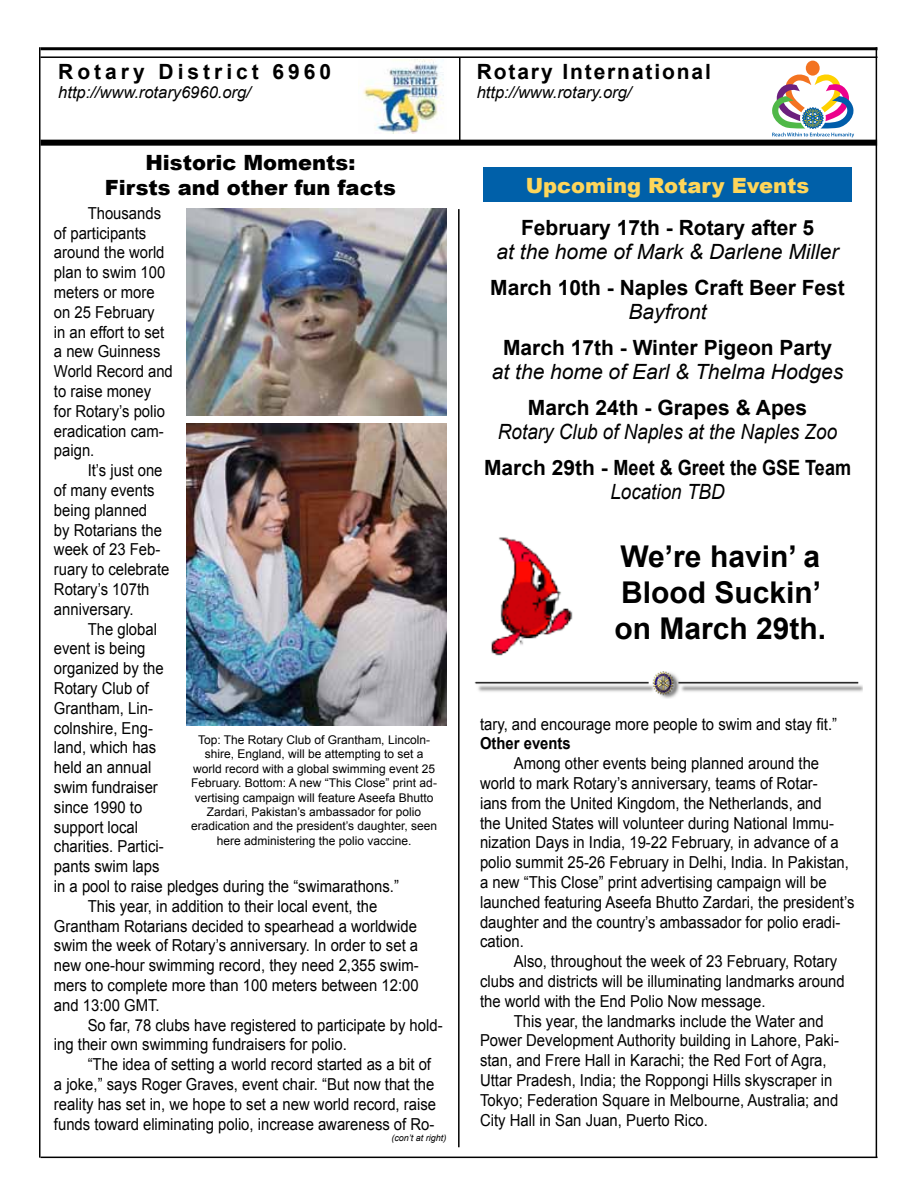
<style>
.page{position:relative;width:918px;height:1188px;background:#fff}
.page>*{position:absolute;margin:0;border:0;box-sizing:border-box;transform-origin:0 0}
.t1{font:700 30px/36px "Arial";color:#000}
.t2{font:700 21px "Arial";color:#000}
.t3{font:italic 21px "Arial";color:#000}
.t4{font:italic 21px "Arial";color:#000;scale:.9 1}
.t5{font:900 21px/25.2px "Arial";color:#000;text-align:center}
.t6{font:900 21px "Arial";color:#ffd65a}
.t7{font:700 21px "Arial";letter-spacing:.09em;color:#000}
.t8{font:700 21px "Arial";letter-spacing:.19em;color:#000}
.t9{font:16.5px/19.8px "Arial";color:#000;scale:.9 1}
.t10{font:italic 16.5px "Arial";color:#000}
.t11{font:700 16.5px "Arial";color:#000;scale:.9 1}
.t12{font:12px/14.4px "Arial";color:#000;text-align:center}
.t13{font:italic 9px "Arial";color:#000}
</style>
<div class="page">
<img style="left:363px;top:59px;width:81px;height:74px">
<hr style="left:39px;top:47px;width:1px;height:1111px;background:#000">
<hr style="left:876px;top:47px;width:1px;height:1111px;background:#000">
<hr style="left:40px;top:47px;width:838px;height:3px;background:#000">
<hr style="left:40px;top:56px;width:838px;height:2px;background:#000">
<hr style="left:459px;top:57px;width:1px;height:85px;background:#000">
<hr style="left:40px;top:1157px;width:838px;height:1px;background:#000">
<div style="left:40px;top:140px;width:837px;height:6px;background:#000"></div>
<img style="left:491px;top:537px;width:82px;height:119px">
<hr style="left:458px;top:209px;width:2px;height:938px;background:#000">
<div style="left:806px;top:61px;width:14px;height:15px;background:#f37321;border-radius:50%"></div>
<svg style="left:772px;top:73px;width:82px;height:65px"></svg>
<img style="left:475px;top:671px;width:388px;height:27px">
<div style="left:483px;top:167px;width:369px;height:35px;background:#0060a9"></div>
<img style="left:186px;top:209px;width:260px;height:207px">
<img style="left:186px;top:423px;width:260px;height:303px">
<p class="t8" style="left:58px;top:57px;width:275px">Rotary District 6960</p>
<p class="t10" style="left:58px;top:82px;width:194px">http://www.rotary6960.org/</p>
<p class="t5" style="left:105px;top:149px;width:292px">Historic Moments:<br>Firsts and other fun facts</p>
<p class="t9" style="left:54px;top:203px;width:134px;text-indent:34px">Thousands of participants around the world plan to swim 100 meters or more on 25 February<br>in an effort to set a new Guinness<br>World Record and to raise money<br>for Rotary’s polio eradication cam&shy;paign.</p>
<p class="t9" style="left:54px;top:461px;width:130px;text-indent:34px">It’s just one of many events being planned<br>by Rotarians the week of 23 Feb&shy;ruary to celebrate<br>Rotary’s 107th anniversary.</p>
<p class="t9" style="left:88px;top:619px;width:79px">The global</p>
<p class="t9" style="left:54px;top:639px;width:103px">event is being</p>
<p class="t9" style="left:54px;top:659px;width:123px">organized by the</p>
<p class="t9" style="left:54px;top:679px;width:107px">Rotary Club of</p>
<p class="t9" style="left:54px;top:698px;width:112px">Grantham, Lin-</p>
<p class="t9" style="left:54px;top:718px;width:112px">colnshire, Eng-</p>
<p class="t9" style="left:54px;top:738px;width:115px">land, which has</p>
<p class="t9" style="left:54px;top:758px;width:110px">held an annual</p>
<p class="t9" style="left:54px;top:778px;width:117px">swim fundraiser</p>
<p class="t9" style="left:54px;top:797px;width:100px">since 1990 to</p>
<p class="t9" style="left:54px;top:817px;width:95px">support local</p>
<p class="t9" style="left:54px;top:837px;width:123px">charities. Partici-</p>
<p class="t9" style="left:54px;top:857px;width:119px">pants swim laps</p>
<p class="t9" style="left:54px;top:877px;width:385px">in a pool to raise pledges during the “swimarathons.”</p>
<p class="t9" style="left:88px;top:896px;width:323px">This year, in addition to their local event, the</p>
<p class="t9" style="left:54px;top:916px;width:405px">Grantham Rotarians decided to spearhead a worldwide</p>
<p class="t9" style="left:54px;top:936px;width:406px">swim the week of Rotary’s anniversary. In order to set a</p>
<p class="t9" style="left:54px;top:956px;width:407px">new one-hour swimming record, they need 2,355 swim-</p>
<p class="t9" style="left:54px;top:976px;width:407px">mers to complete more than 100 meters between 12:00</p>
<p class="t9" style="left:54px;top:995px;width:119px">and 13:00 GMT.</p>
<p class="t9" style="left:88px;top:1015px;width:396px">So far, 78 clubs have registered to participate by hold-</p>
<p class="t9" style="left:54px;top:1035px;width:327px">ing their own swimming fundraisers for polio.</p>
<p class="t9" style="left:88px;top:1055px;width:383px">“The idea of setting a world record started as a bit of</p>
<p class="t9" style="left:54px;top:1075px;width:424px">a joke,” says Roger Graves, event chair. “But now that the</p>
<p class="t9" style="left:54px;top:1094px;width:426px">reality has set in, we hope to set a new world record, raise</p>
<p class="t9" style="left:54px;top:1114px;width:424px">funds toward eliminating polio, increase awareness of Ro-</p>
<p class="t12" style="left:191px;top:733px;width:247px">Top: The Rotary Club of Grantham, Lincoln&shy;shire, England, will be attempting to set a world record with a global swimming event 25<br>February. Bottom: A new “This Close” print ad&shy;vertising campaign will feature Aseefa Bhutto Zardari, Pakistan’s ambassador for polio eradication and the president’s daughter, seen here administering the polio vaccine.</p>
<p class="t13" style="left:391px;top:1132px;width:57px">(con’t at right)</p>
<p class="t7" style="left:477px;top:57px;width:236px">Rotary International</p>
<p class="t10" style="left:477px;top:82px;width:156px">http://www.rotary.org/</p>
<p class="t6" style="left:526px;top:170px;width:285px">Upcoming Rotary Events</p>
<p class="t2" style="left:521px;top:213px;width:294px">February 17th - Rotary after 5</p>
<p class="t3" style="left:497px;top:238px;width:343px">at the home of Mark &amp; Darlene Miller</p>
<p class="t2" style="left:490px;top:273px;width:356px">March 10th - Naples Craft Beer Fest</p>
<p class="t3" style="left:628px;top:298px;width:80px">Bayfront</p>
<p class="t2" style="left:503px;top:333px;width:330px">March 17th - Winter Pigeon Party</p>
<p class="t3" style="left:492px;top:358px;width:353px">at the home of Earl &amp; Thelma Hodges</p>
<p class="t2" style="left:528px;top:393px;width:281px">March 24th - Grapes &amp; Apes</p>
<p class="t4" style="left:498px;top:418px;width:378px">Rotary Club of Naples at the Naples Zoo</p>
<p class="t2" style="left:484px;top:453px;width:369px">March 29th - Meet &amp; Greet the GSE Team</p>
<p class="t4" style="left:610px;top:478px;width:129px">Location TBD</p>
<h1 class="t1" style="left:614px;top:540px;width:213px">We’re havin’ a<br>Blood Suckin’ on March 29th.</h1>
<p class="t9" style="left:480px;top:714px;width:398px">tary, and encourage more people to swim and stay fit.”</p>
<p class="t11" style="left:480px;top:733px;width:102px">Other events</p>
<p class="t9" style="left:480px;top:754px;width:418px;text-indent:34px">Among other events being planned around the world to mark Rotary’s anniversary, teams of Rotar-<br>ians from the United Kingdom, the Netherlands, and<br>the United States will volunteer during National Immu&shy;nization Days in India, 19-22 February, in advance of a polio summit 25-26 February in Delhi, India. In Pakistan, a new “This Close” print advertising campaign will be launched featuring Aseefa Bhutto Zardari, the president’s daughter and the country’s ambassador for polio eradi&shy;cation.</p>
<p class="t9" style="left:480px;top:952px;width:407px;text-indent:34px">Also, throughout the week of 23 February, Rotary clubs and districts will be illuminating landmarks around the world with the End Polio Now message.</p>
<p class="t9" style="left:480px;top:1011px;width:400px;text-indent:34px">This year, the landmarks include the Water and Power Development Authority building in Lahore, Paki&shy;stan, and Frere Hall in Karachi; the Red Fort of Agra, Uttar Pradesh, India; the Roppongi Hills skyscraper in Tokyo; Federation Square in Melbourne, Australia; and City Hall in San Juan, Puerto Rico.</p>
</div>
